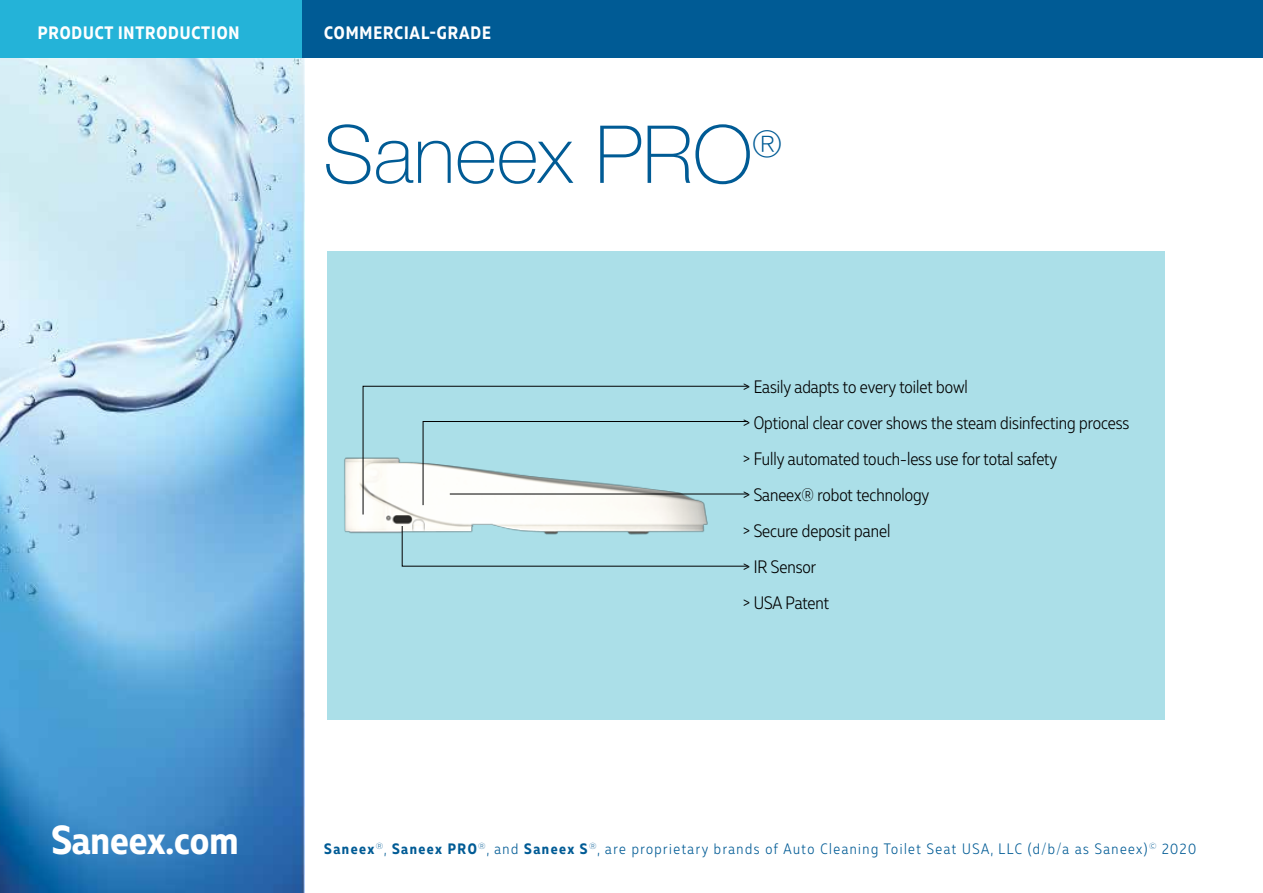
<style>
.page{position:relative;width:1263px;height:893px;background:#fff}
.page>*{position:absolute;margin:0;border:0;box-sizing:border-box;transform-origin:0 0}
.t1{font:100 80.1px "Helvetica Neue";color:#005b95}
.t2{font:700 40.5px "Muller Narrow";color:#fff}
.t3{font:300 18px/36px "Muller Narrow";color:#010101}
.t4{font:700 18px "Muller Narrow";letter-spacing:.05em;color:#fff}
.t5{font:300 15.15px "Muller Narrow";letter-spacing:.1em;color:#005b95}
.s1{font-weight:700}
</style>
<div class="page">
<div style="left:327px;top:252px;width:837px;height:468px;background:#abdfe8"></div>
<img style="left:344px;top:424px;width:364px;height:141px">
<svg style="left:363px;top:386px;width:385px;height:129px"></svg>
<svg style="left:423px;top:421px;width:325px;height:84px"></svg>
<svg style="left:402px;top:526px;width:346px;height:41px"></svg>
<hr style="left:450px;top:494px;width:298px;height:1px;background:#010101">
<img style="left:0;top:58px;width:305px;height:835px">
<div style="left:0;top:0;width:1263px;height:58px;background:#24b3d8"></div>
<div style="left:303px;top:0;width:960px;height:58px;background:#005b95"></div>
<p class="t4" style="left:38px;top:21px;width:203px">PRODUCT INTRODUCTION</p>
<p class="t4" style="left:324px;top:21px;width:168px">COMMERCIAL-GRADE</p>
<h1 class="t1" style="left:323px;top:94px;width:460px">Saneex PRO<sup>®</sup></h1>
<h2 class="t2" style="left:51px;top:814px;width:189px">Saneex.com</h2>
<p class="t3" style="left:743px;top:368px;width:388px">&gt; Easily adapts to every toilet bowl<br>&gt; Optional clear cover shows the steam disinfecting process &gt; Fully automated touch-less use for total safety<br>&gt; Saneex® robot technology<br>&gt; Secure deposit panel<br>&gt; IR Sensor<br>&gt; USA Patent</p>
<p class="t5" style="left:324px;top:839px;width:873px"><span class="s1">Saneex</span><sup>®</sup>, <span class="s1">Saneex PRO</span><sup>®</sup>, and <span class="s1">Saneex S</span><sup>®</sup>, are proprietary brands of Auto Cleaning Toilet Seat USA, LLC (d/b/a as Saneex)<sup>©</sup> 2020</p>
</div>
